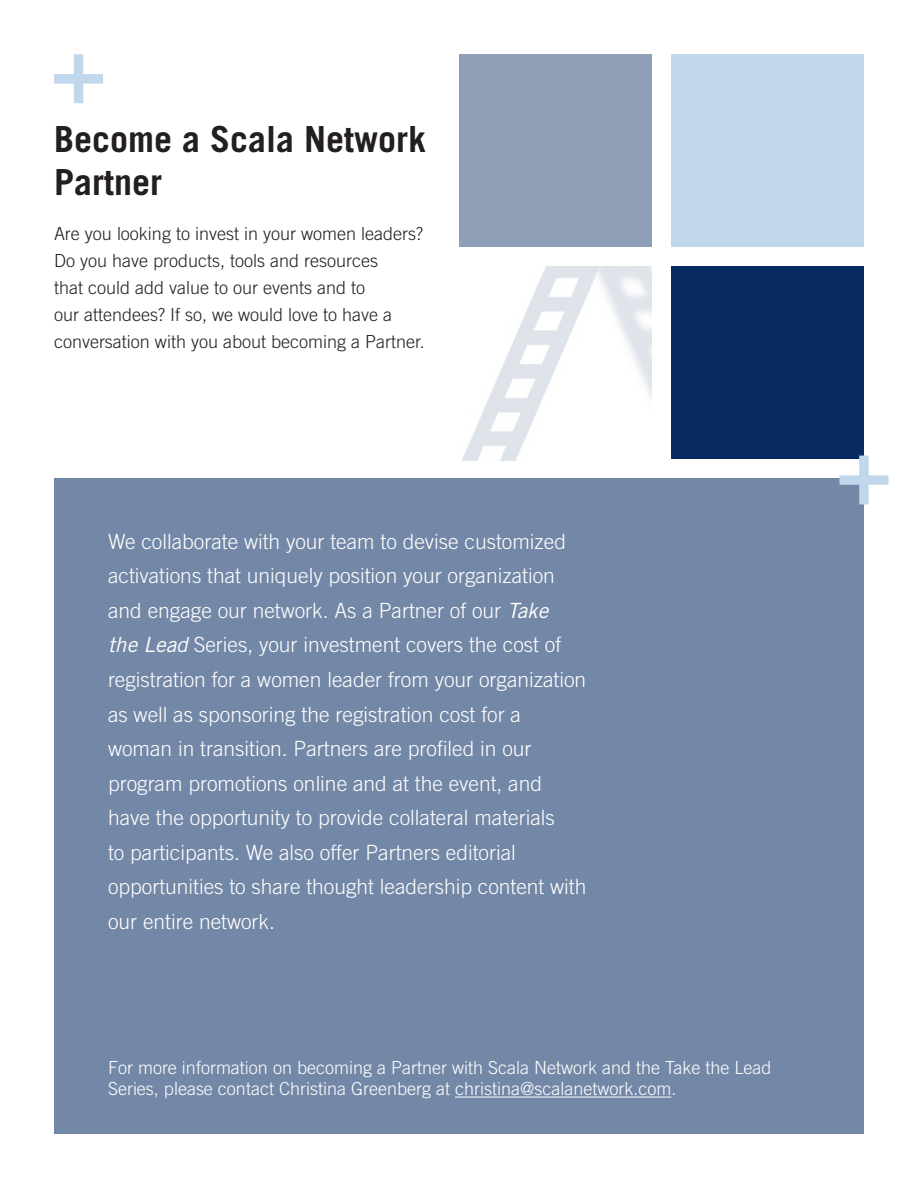
<style>
.page{position:relative;width:918px;height:1188px;background:#fff}
.page>*{position:absolute;margin:0;border:0;box-sizing:border-box;transform-origin:0 0}
.t1{font:700 36px/43.2px "Trade Gothic";color:#231f20}
.t2{font:300 21px/34.5px "Trade Gothic";color:#fff}
.t3{font:300 18px/27px "Trade Gothic";color:#231f20}
.t4{font:300 18px/21.6px "Trade Gothic";color:#fff}
.s1{font-weight:400;font-style:italic}
</style>
<div class="page">
<div style="left:54px;top:479px;width:810px;height:655px;background:#7387a6"></div>
<div style="left:459px;top:54px;width:192px;height:192px;background:#8f9fb8"></div>
<div style="left:672px;top:54px;width:192px;height:192px;background:#c0d7ec"></div>
<div style="left:672px;top:267px;width:192px;height:192px;background:#072b62"></div>
<hr style="left:455px;top:1097px;width:216px;height:1px;background:#fff">
<svg style="left:840px;top:456px;width:48px;height:48px"></svg>
<svg style="left:54px;top:54px;width:49px;height:49px"></svg>
<img style="left:461px;top:267px;width:190px;height:194px">
<h1 class="t1" style="left:54px;top:117px;width:374px">Become a Scala Network<br>Partner</h1>
<p class="t3" style="left:54px;top:220px;width:372px">Are you looking to invest in your women leaders?<br>Do you have products, tools and resources<br>that could add value to our events and to<br>our attendees? If so, we would love to have a conversation with you about becoming a Partner.</p>
<p class="t2" style="left:108px;top:524px;width:480px">We collaborate with your team to devise customized activations that uniquely position your organization and engage our network. As a Partner of our <span class="s1">Take<br>the Lead</span> Series, your investment covers the cost of registration for a women leader from your organization as well as sponsoring the registration cost for a woman in transition. Partners are profiled in our program promotions online and at the event, and have the opportunity to provide collateral materials<br>to participants. We also offer Partners editorial opportunities to share thought leadership content with our entire network.</p>
<p class="t4" style="left:108px;top:1056px;width:665px">For more information on becoming a Partner with Scala Network and the Take the Lead<br>Series, please contact Christina Greenberg at christina@scalanetwork.com.</p>
</div>
